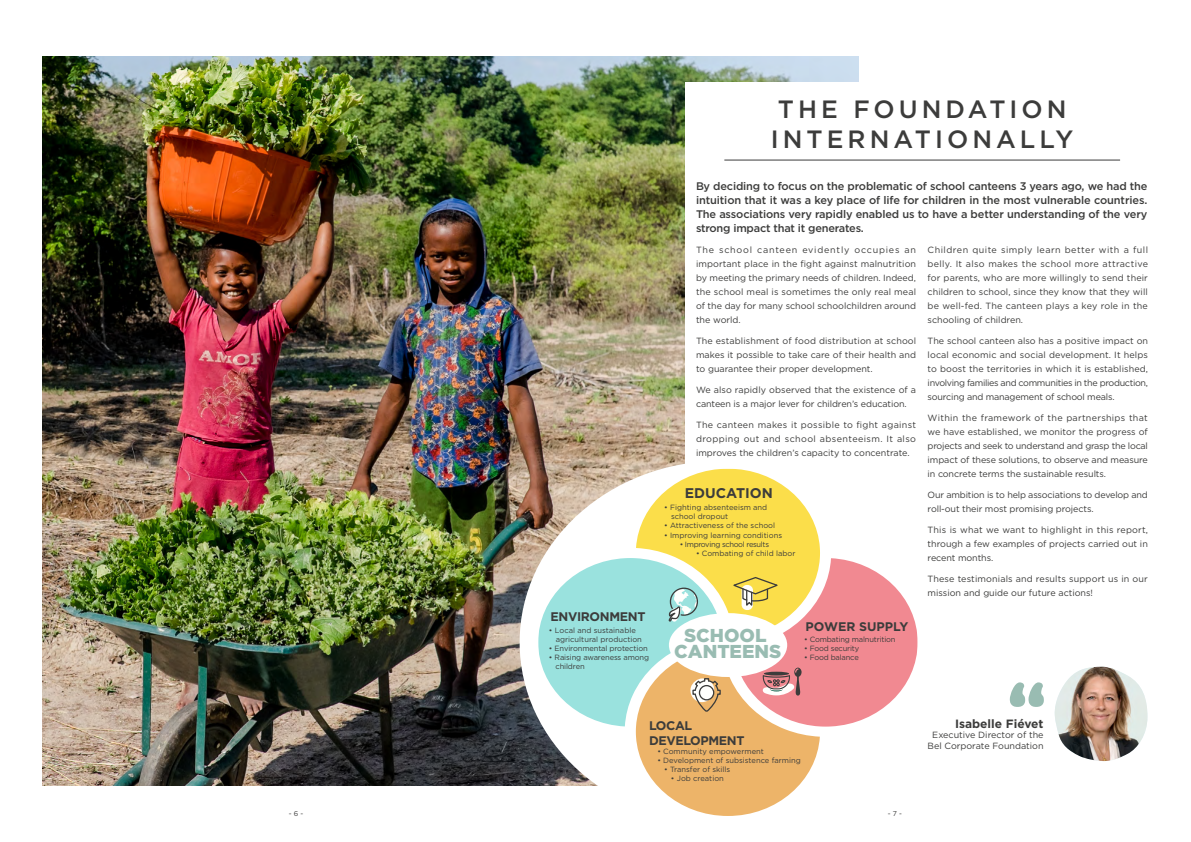
<style>
.page{position:relative;width:1191px;height:842px;background:#fff}
.page>*{position:absolute;margin:0;border:0;box-sizing:border-box;transform-origin:0 0}
.t1{font:500 25px/30px "Gotham";letter-spacing:.16em;color:#3c3c3b}
.t2{font:900 18.7px/16.3px "Gotham";color:#99bcb2;text-align:center}
.t3{font:700 14px "Gotham";color:#3c3c3b}
.t4{font:700 12.5px/15px "Gotham";letter-spacing:-.025em;color:#3c3c3b}
.t5{font:700 12.5px "Gotham";color:#3c3c3b}
.t6{font:700 12px "Gotham";color:#3c3c3b}
.t7{font:500 11px/14px "Gotham";letter-spacing:-.02em;color:#3c3c3b;text-align:justify}
.t8{font:9px/14px "Gotham";color:#3c3c3b;text-align:justify}
.t9{font:9px/14px "Gotham";letter-spacing:-.02em;color:#3c3c3b}
.t10{font:7.6px/9.1px "Gotham";color:#3c3c3b}
.t11{font:7.6px "Gotham";letter-spacing:-.025em;color:#3c3c3b}
.t12{font:7.6px "Gotham";letter-spacing:-.045em;color:#3c3c3b}
.t13{font:7px "Gotham";color:#3c3c3b}
</style>
<div class="page">
<img style="left:43px;top:57px;width:815px;height:728px">
<div style="left:684px;top:82px;width:463px;height:711px;background:#fff"></div>
<div style="left:519px;top:461px;width:404px;height:363px;background:#fff;border-radius:50%"></div>
<svg style="left:538px;top:469px;width:379px;height:347px"></svg>
<div style="left:699px;top:685px;width:15px;height:15px;border:1px solid #3c3c3b;border-radius:50%"></div>
<hr style="left:724px;top:160px;width:396px;height:1px;background:#3c3c3b">
<img style="left:1054px;top:667px;width:93px;height:94px">
<svg style="left:1009px;top:682px;width:34px;height:25px"></svg>
<h3 class="t4" style="left:550px;top:609px;width:97px">ENVIRONMENT</h3>
<p class="t10" style="left:556px;top:625px;width:88px;text-indent:-7px">• Local and sustainable agricultural production</p>
<p class="t10" style="left:549px;top:644px;width:100px">• Environmental protection</p>
<p class="t10" style="left:555px;top:653px;width:95px;text-indent:-6px">• Raising awareness among children</p>
<h1 class="t1" style="left:771px;top:94px;width:304px">THE FOUNDATION<br>INTERNATIONALLY</h1>
<p class="t7" style="left:696px;top:179px;width:453px">By deciding to focus on the problematic of school canteens 3 years ago, we had the intuition that it was a key place of life for children in the most vulnerable countries.<br>The associations very rapidly enabled us to have a better understanding of the very strong impact that it generates.</p>
<p class="t8" style="left:696px;top:243px;width:222px">The school canteen evidently occupies an important place in the fight against malnutrition by meeting the primary needs of children. Indeed, the school meal is sometimes the only real meal of the day for many school schoolchildren around the world.</p>
<p class="t8" style="left:696px;top:334px;width:222px">The establishment of food distribution at school makes it possible to take care of their health and to guarantee their proper development.</p>
<p class="t8" style="left:696px;top:383px;width:222px">We also rapidly observed that the existence of a canteen is a major lever for children’s education.</p>
<p class="t8" style="left:696px;top:418px;width:222px">The canteen makes it possible to fight against dropping out and school absenteeism. It also improves the children’s capacity to concentrate.</p>
<p class="t8" style="left:927px;top:243px;width:222px">Children quite simply learn better with a full belly. It also makes the school more attractive for parents, who are more willingly to send their children to school, since they know that they will be well-fed. The canteen plays a key role in the schooling of children.</p>
<p class="t8" style="left:927px;top:334px;width:222px">The school canteen also has a positive impact on local economic and social development. It helps to boost the territories in which it is established, involving families and communities in the production, sourcing and management of school meals.</p>
<p class="t8" style="left:927px;top:411px;width:222px">Within the framework of the partnerships that we have established, we monitor the progress of projects and seek to understand and grasp the local impact of these solutions, to observe and measure in concrete terms the sustainable results.</p>
<p class="t9" style="left:927px;top:488px;width:222px">Our ambition is to help associations to develop and roll-out their most promising projects.</p>
<p class="t8" style="left:927px;top:523px;width:222px">This is what we want to highlight in this report, through a few examples of projects carried out in recent months.</p>
<p class="t8" style="left:927px;top:572px;width:222px">These testimonials and results support us in our mission and guide our future actions!</p>
<h3 class="t3" style="left:685px;top:484px;width:90px">EDUCATION</h3>
<p class="t10" style="left:671px;top:503px;width:98px;text-indent:-7px">• Fighting absenteeism and school dropout</p>
<p class="t10" style="left:664px;top:521px;width:112px">• Attractiveness of the school</p>
<p class="t10" style="left:664px;top:530px;width:119px">• Improving learning conditions</p>
<p class="t12" style="left:679px;top:539px;width:91px">• Improving school results</p>
<p class="t10" style="left:696px;top:548px;width:101px">• Combating of child labor</p>
<h2 class="t2" style="left:674px;top:627px;width:109px">SCHOOL<br>CANTEENS</h2>
<h3 class="t5" style="left:805px;top:618px;width:104px">POWER SUPPLY</h3>
<p class="t11" style="left:804px;top:634px;width:93px">• Combating malnutrition</p>
<p class="t11" style="left:804px;top:644px;width:57px">• Food security</p>
<p class="t11" style="left:804px;top:653px;width:56px">• Food balance</p>
<h3 class="t4" style="left:649px;top:718px;width:97px">LOCAL<br>DEVELOPMENT</h3>
<p class="t10" style="left:657px;top:747px;width:108px">• Community empowerment</p>
<p class="t10" style="left:657px;top:756px;width:145px">• Development of subsistence farming</p>
<p class="t10" style="left:664px;top:765px;width:68px">• Transfer of skills</p>
<p class="t10" style="left:671px;top:774px;width:54px">• Job creation</p>
<p class="t13" style="left:289px;top:809px;width:16px">- 6 -</p>
<p class="t13" style="left:888px;top:809px;width:16px">- 7 -</p>
<h3 class="t6" style="left:955px;top:715px;width:90px">Isabelle Fiévet</h3>
<p class="t8" style="left:927px;top:730px;width:117px;line-height:10.8px;text-align:center">Executive Director of the<br>Bel Corporate Foundation</p>
</div>
